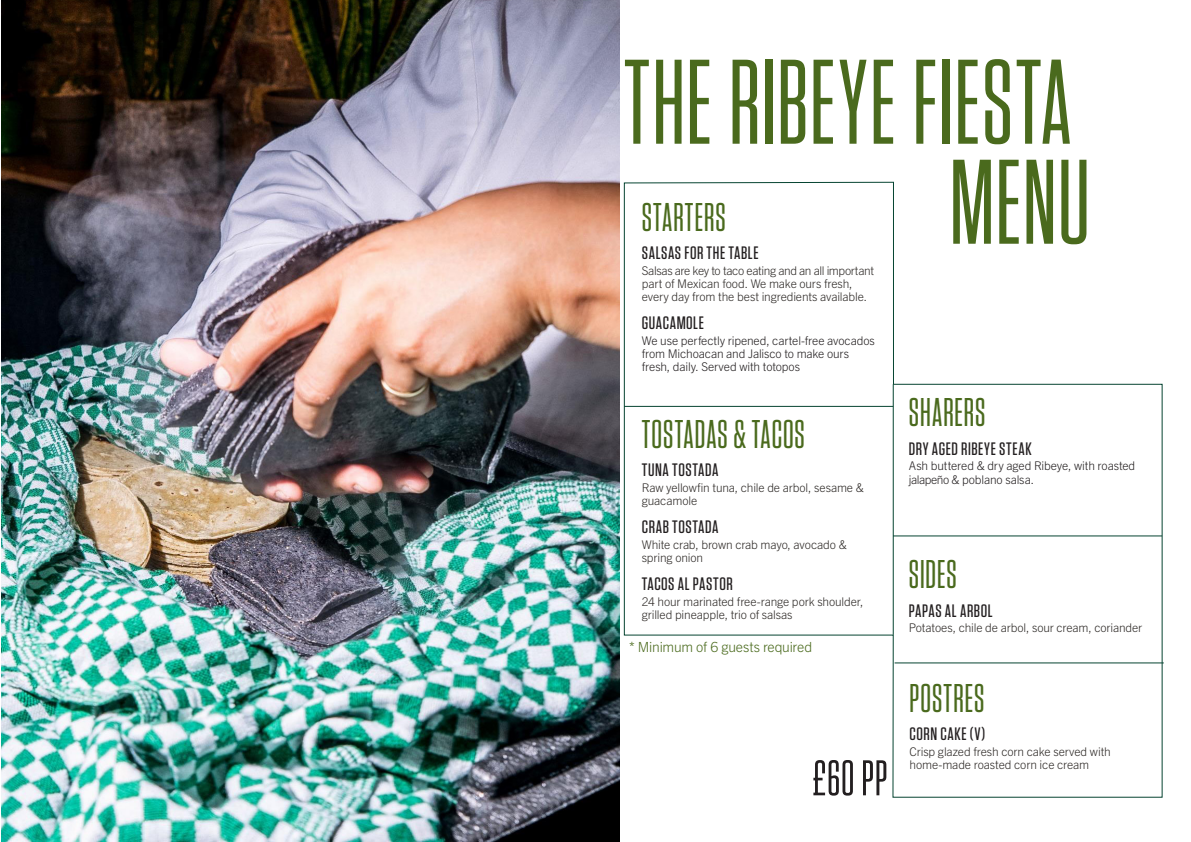
<style>
.page{position:relative;width:1191px;height:842px;background:#fff}
.page>*{position:absolute;margin:0;border:0;box-sizing:border-box;transform-origin:0 0}
.t1{font:500 120px/100px "Tungsten Condensed";letter-spacing:.015em;color:#4a6a1d;text-align:right}
.t2{font:500 50px "Tungsten Condensed";color:#231f20}
.BODY{font:500 40px "Tungsten Condensed";letter-spacing:.025em;color:#4a6a1d}
.SUB_HEADER{font:500 18px "Tungsten";letter-spacing:.03em;color:#231f20}
.BODY_green{font:300 14px "Trade Gothic Next LT Pro";letter-spacing:-.015em;color:#4a6a1d}
.BODY-2{font:300 12px/13px "Trade Gothic Next LT Pro";letter-spacing:-.015em;color:#2d2926}
.BODY-3{font:300 12px/13px "Trade Gothic Next LT Pro";letter-spacing:-.01em;color:#231f20}
</style>
<div class="page">
<svg style="left:624px;top:182px;width:538px;height:616px"></svg>
<hr style="left:893px;top:536px;width:269px;height:1px;background:#064431">
<hr style="left:894px;top:663px;width:269px;height:1px;background:#064431">
<hr style="left:893px;top:384px;width:1px;height:251px;background:#064431">
<hr style="left:624px;top:406px;width:269px;height:1px;background:#064431">
<div style="left:632px;top:639px;width:247px;height:67px;background:#fff"></div>
<img style="left:1px;top:0;width:618px;height:841px">
<p class="t1" style="left:624px;top:56px;width:467px">THE RIBEYE FIESTA<br>MENU</p>
<p class="BODY" style="left:642px;top:198px;width:85px">STARTERS</p>
<p class="SUB_HEADER" style="left:642px;top:244px;width:118px">SALSAS FOR THE TABLE</p>
<p class="BODY-2" style="left:642px;top:263px;width:234px">Salsas are key to taco eating and an all important part of Mexican food. We make ours fresh, every day from the best ingredients available.</p>
<p class="SUB_HEADER" style="left:642px;top:314px;width:64px">GUACAMOLE</p>
<p class="BODY-3" style="left:642px;top:333px;width:234px">We use perfectly ripened, cartel-free avocados from Michoacan and Jalisco to make ours fresh, daily. Served with totopos</p>
<p class="BODY" style="left:642px;top:415px;width:164px">TOSTADAS &amp; TACOS</p>
<p class="SUB_HEADER" style="left:642px;top:461px;width:78px">TUNA TOSTADA</p>
<p class="BODY-2" style="left:642px;top:480px;width:224px">Raw yellowfin tuna, chile de arbol, sesame &amp; guacamole</p>
<p class="SUB_HEADER" style="left:642px;top:518px;width:78px">CRAB TOSTADA</p>
<p class="BODY-2" style="left:642px;top:537px;width:206px">White crab, brown crab mayo, avocado &amp; spring onion</p>
<p class="SUB_HEADER" style="left:642px;top:575px;width:92px">TACOS AL PASTOR</p>
<p class="BODY-2" style="left:642px;top:594px;width:223px">24 hour marinated free-range pork shoulder, grilled pineapple, trio of salsas</p>
<p class="BODY_green" style="left:629px;top:637px;width:184px">* Minimum of 6 guests required</p>
<p class="t2" style="left:812px;top:754px;width:76px">£60 PP</p>
<p class="BODY" style="left:909px;top:393px;width:78px">SHARERS</p>
<p class="SUB_HEADER" style="left:909px;top:439px;width:124px">DRY AGED RIBEYE STEAK</p>
<p class="BODY-3" style="left:909px;top:459px;width:228px">Ash buttered &amp; dry aged Ribeye, with roasted jalapeño &amp; poblano salsa.</p>
<p class="BODY" style="left:909px;top:555px;width:49px">SIDES</p>
<p class="SUB_HEADER" style="left:909px;top:601px;width:85px">PAPAS AL ARBOL</p>
<p class="BODY-2" style="left:909px;top:621px;width:235px">Potatoes, chile de arbol, sour cream, coriander</p>
<p class="BODY" style="left:909px;top:679px;width:76px">POSTRES</p>
<p class="SUB_HEADER" style="left:909px;top:725px;width:77px">CORN CAKE (V)</p>
<p class="BODY-2" style="left:909px;top:744px;width:203px">Crisp glazed fresh corn cake served with home-made roasted corn ice cream</p>
</div>
